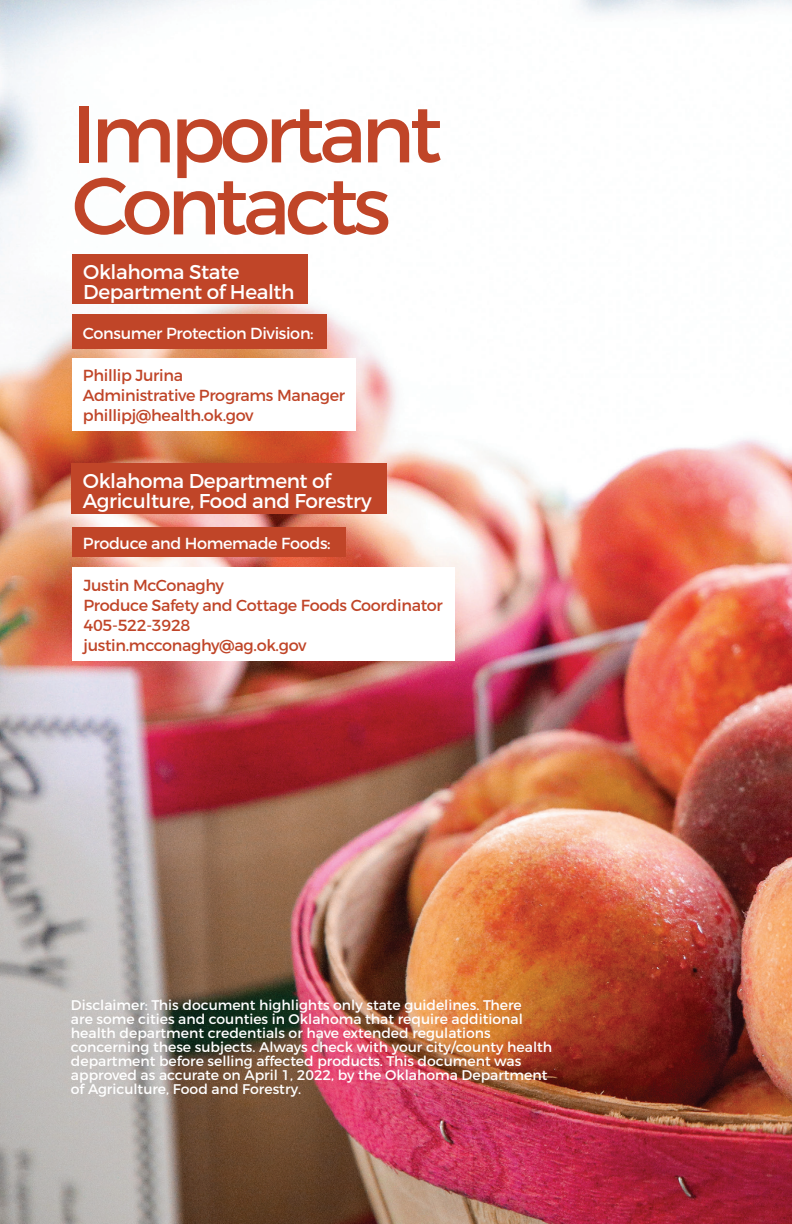
<style>
.page{position:relative;width:792px;height:1224px;background:#fff}
.page>*{position:absolute;margin:0;border:0;box-sizing:border-box;transform-origin:0 0}
.t1{font:80.8px/72px "Montserrat";letter-spacing:-.065em;color:#c04528}
.t2{font:20px/20px "Montserrat";letter-spacing:-.02em;color:#fff}
.t3{font:16px/20px "Montserrat";letter-spacing:-.02em;color:#c04528}
.t4{font:16px "Montserrat";letter-spacing:-.02em;color:#fff}
.t5{font:14px/14px "Montserrat";color:#fff}
</style>
<div class="page">
<img style="left:0;top:0;width:792px;height:1224px">
<div style="left:72px;top:254px;width:235px;height:50px;background:#c04528"></div>
<div style="left:72px;top:463px;width:315px;height:51px;background:#c04528"></div>
<div style="left:72px;top:527px;width:274px;height:30px;background:#c04528"></div>
<div style="left:72px;top:314px;width:255px;height:35px;background:#c04528"></div>
<div style="left:72px;top:359px;width:284px;height:72px;background:#fff"></div>
<div style="left:72px;top:567px;width:383px;height:94px;background:#fff"></div>
<h1 class="t1" style="left:72px;top:101px;width:372px">Important<br>Contacts</h1>
<h2 class="t2" style="left:83px;top:263px;width:213px">Oklahoma State<br>Department of Health</h2>
<p class="t4" style="left:83px;top:326px;width:232px">Consumer Protection Division:</p>
<p class="t3" style="left:83px;top:366px;width:264px">Phillip Jurina<br>Administrative Programs Manager phillipj@health.ok.gov</p>
<h2 class="t2" style="left:83px;top:472px;width:290px">Oklahoma Department of<br>Agriculture, Food and Forestry</h2>
<p class="t4" style="left:83px;top:535px;width:249px">Produce and Homemade Foods:</p>
<p class="t3" style="left:83px;top:576px;width:361px">Justin McConaghy<br>Produce Safety and Cottage Foods Coordinator<br>405-522-3928<br>justin.mcconaghy@ag.ok.gov</p>
<p class="t5" style="left:71px;top:998px;width:483px">Disclaimer: This document highlights only state guidelines. There<br>are some cities and counties in Oklahoma that require additional health department credentials or have extended regulations concerning these subjects. Always check with your city/county health department before selling affected products. This document was approved as accurate on April 1, 2022, by the Oklahoma Department of Agriculture, Food and Forestry.</p>
</div>
